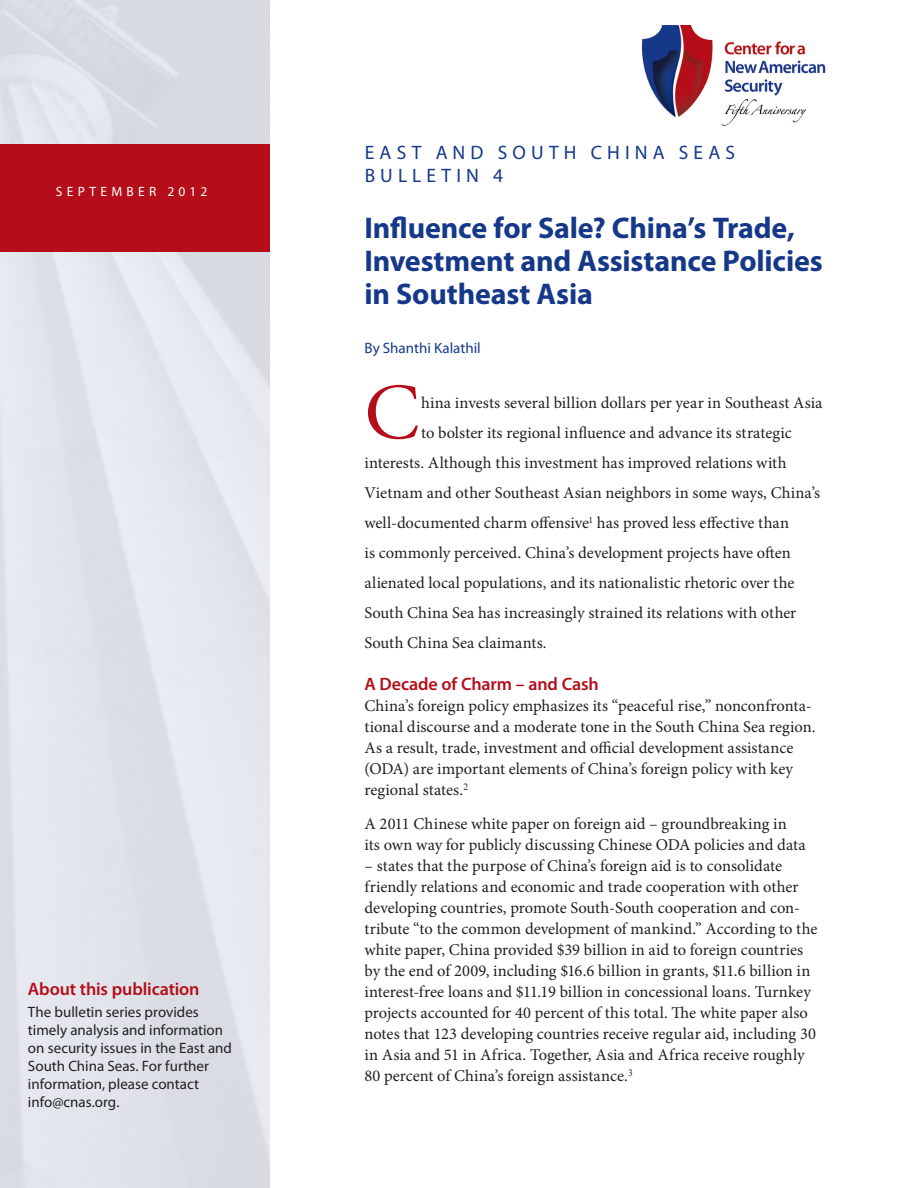
<style>
.page{position:relative;width:918px;height:1188px;background:#fff}
.page>*{position:absolute;margin:0;border:0;box-sizing:border-box;transform-origin:0 0}
.Article_Body_Intro{font:78.6px "Adobe Garamond Pro";color:#b50e1a}
.t1{font:700 30px/33px "Myriad Pro";letter-spacing:-.005em;color:#153889}
.t2{font:19.5px/23.4px "Myriad Pro";letter-spacing:.265em;color:#153889}
.Level_2{font:600 18px "Myriad Pro";letter-spacing:-.005em;color:#b50e1a}
.Body_text{font:16.5px/21px "Minion Pro";color:#231f20}
.Article_Body_Intro-2{font:16.5px "Minion Pro";color:#231f20}
.t3{font:15px/18px "Myriad Pro";color:#231f20}
.t4{font:15px "Myriad Pro";color:#153889}
.t5{font:13.5px "Myriad Pro";letter-spacing:.32em;color:#fff}
</style>
<div class="page">
<img style="left:643px;top:26px;width:183px;height:100px">
<div style="left:0;top:144px;width:270px;height:108px;background:#b50e1a"></div>
<p class="t5" style="left:56px;top:183px;width:153px">SEPTEMBER 2012</p>
<p class="Level_2" style="left:28px;top:977px;width:173px">About this publication</p>
<p class="t3" style="left:28px;top:1003px;width:206px">The bulletin series provides timely analysis and information on security issues in the East and<br>South China Seas. For further information, please contact info@cnas.org.</p>
<p class="t2" style="left:365px;top:141px;width:372px">EAST AND SOUTH CHINA SEAS<br>BULLETIN 4</p>
<h2 class="t1" style="left:364px;top:210px;width:460px">Influence for Sale? China’s Trade,<br>Investment and Assistance Policies in Southeast Asia</h2>
<p class="t4" style="left:364px;top:339px;width:118px">By Shanthi Kalathil</p>
<p class="Article_Body_Intro" style="left:364px;top:366px;width:56px">C</p>
<p class="Article_Body_Intro-2" style="left:421px;top:392px;width:403px">hina invests several billion dollars per year in Southeast Asia</p>
<p class="Article_Body_Intro-2" style="left:421px;top:422px;width:372px">to bolster its regional influence and advance its strategic</p>
<p class="Article_Body_Intro-2" style="left:364px;top:452px;width:424px">interests. Although this investment has improved relations with</p>
<p class="Article_Body_Intro-2" style="left:364px;top:482px;width:457px">Vietnam and other Southeast Asian neighbors in some ways, China’s</p>
<p class="Article_Body_Intro-2" style="left:364px;top:512px;width:426px">well-documented charm offensive<sup>1</sup> has proved less effective than</p>
<p class="Article_Body_Intro-2" style="left:364px;top:542px;width:428px">is commonly perceived. China’s development projects have often</p>
<p class="Article_Body_Intro-2" style="left:364px;top:572px;width:431px">alienated local populations, and its nationalistic rhetoric over the</p>
<p class="Article_Body_Intro-2" style="left:364px;top:602px;width:433px">South China Sea has increasingly strained its relations with other</p>
<p class="Article_Body_Intro-2" style="left:364px;top:632px;width:184px">South China Sea claimants.</p>
<p class="Level_2" style="left:364px;top:672px;width:236px">A Decade of Charm – and Cash</p>
<p class="Body_text" style="left:364px;top:695px;width:453px">China’s foreign policy emphasizes its “peaceful rise,” nonconfronta&shy;tional discourse and a moderate tone in the South China Sea region.<br>As a result, trade, investment and official development assistance (ODA) are important elements of China’s foreign policy with key regional states.<sup>2</sup></p>
<p class="Body_text" style="left:364px;top:814px;width:443px">A 2011 Chinese white paper on foreign aid – groundbreaking in its own way for publicly discussing Chinese ODA policies and data</p>
<p class="Body_text" style="left:364px;top:856px;width:454px">– states that the purpose of China’s foreign aid is to consolidate friendly relations and economic and trade cooperation with other developing countries, promote South-South cooperation and con&shy;tribute “to the common development of mankind.” According to the white paper, China provided $39 billion in aid to foreign countries by the end of 2009, including $16.6 billion in grants, $11.6 billion in interest-free loans and $11.19 billion in concessional loans. Turnkey projects accounted for 40 percent of this total. The white paper also notes that 123 developing countries receive regular aid, including 30 in Asia and 51 in Africa. Together, Asia and Africa receive roughly 80 percent of China’s foreign assistance.<sup>3</sup></p>
</div>
